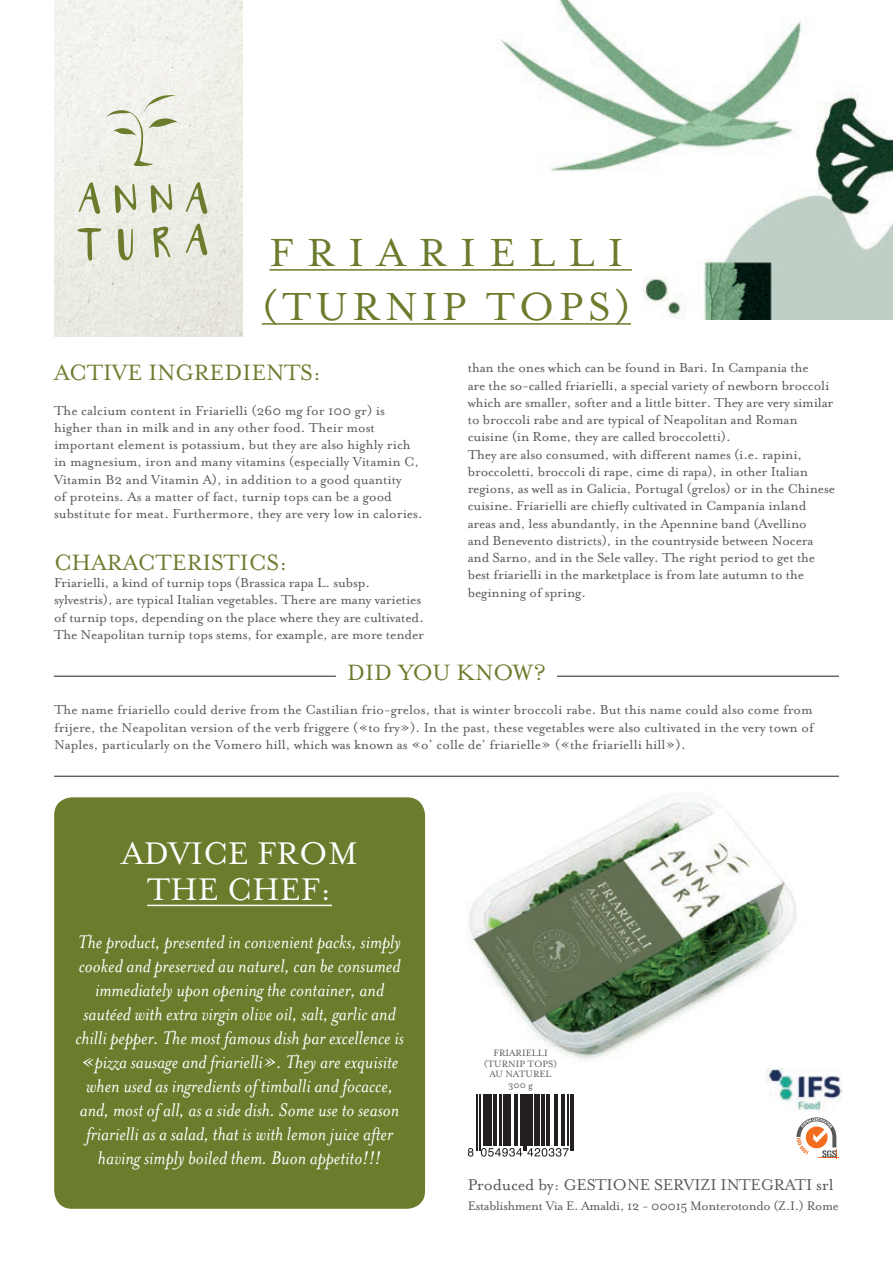
<style>
.page{position:relative;width:893px;height:1263px;background:#fff}
.page>*{position:absolute;margin:0;border:0;box-sizing:border-box;transform-origin:0 0}
.t1{font:45px/54px "Mrs Eaves Roman";letter-spacing:.3em;color:#6b7c2d}
.t2{font:36px/36px "Mrs Eaves Roman";color:#fff;text-align:center}
.t3{font:25.5px "Mrs Eaves Roman";color:#6b7c2d}
.t4{font:25.5px "Mrs Eaves Roman";letter-spacing:-.025em;color:#6b7c2d}
.t5{font:italic 21px/24px "Mrs Eaves";color:#fff;text-align:center}
.t6{font:18px "Mrs Eaves Roman";letter-spacing:-.01em;color:#57585a}
.t7{font:15px/17.2px "Mrs Eaves Roman";letter-spacing:-.01em;color:#57585a}
.t8{font:14.25px "Mrs Eaves Roman";letter-spacing:-.02em;color:#57585a}
.t9{font:10.5px/10.5px "Mrs Eaves Roman";color:#57585a;text-align:center}
</style>
<div class="page">
<img style="left:468px;top:794px;width:329px;height:281px">
<img style="left:54px;top:0;width:189px;height:337px">
<svg style="left:115px;top:184px;width:21px;height:29px"></svg>
<svg style="left:118px;top:228px;width:15px;height:34px"></svg>
<svg style="left:78px;top:182px;width:22px;height:32px"></svg>
<svg style="left:77px;top:227px;width:24px;height:34px"></svg>
<svg style="left:106px;top:93px;width:72px;height:74px;background:#e3e5d8"></svg>
<svg style="left:186px;top:182px;width:22px;height:32px"></svg>
<svg style="left:186px;top:223px;width:22px;height:32px"></svg>
<svg style="left:151px;top:184px;width:21px;height:29px"></svg>
<svg style="left:153px;top:225px;width:17px;height:33px"></svg>
<div style="left:54px;top:797px;width:371px;height:412px;background:#6b7c2d;border-radius:18px"></div>
<img style="left:500px;top:0;width:393px;height:320px">
<hr style="left:147px;top:905px;width:185px;height:1px;background:#fff">
<hr style="left:270px;top:269px;width:362px;height:2px;background:#6b7c2d">
<hr style="left:262px;top:323px;width:369px;height:2px;background:#6b7c2d">
<hr style="left:54px;top:776px;width:785px;height:1px;background:#231f20">
<hr style="left:54px;top:676px;width:282px;height:1px;background:#231f20">
<hr style="left:557px;top:676px;width:282px;height:1px;background:#231f20">
<svg style="left:796px;top:1117px;width:43px;height:42px"></svg>
<hr style="left:477px;top:1094px;width:1px;height:57px;background:#231f20">
<hr style="left:479px;top:1094px;width:1px;height:57px;background:#231f20">
<hr style="left:483px;top:1094px;width:2px;height:52px;background:#231f20">
<hr style="left:486px;top:1094px;width:1px;height:52px;background:#231f20">
<hr style="left:488px;top:1094px;width:3px;height:52px;background:#231f20">
<hr style="left:493px;top:1094px;width:1px;height:52px;background:#231f20">
<hr style="left:495px;top:1094px;width:1px;height:52px;background:#231f20">
<hr style="left:499px;top:1094px;width:2px;height:52px;background:#231f20">
<hr style="left:503px;top:1094px;width:1px;height:52px;background:#231f20">
<hr style="left:505px;top:1094px;width:3px;height:52px;background:#231f20">
<hr style="left:509px;top:1094px;width:1px;height:52px;background:#231f20">
<hr style="left:514px;top:1094px;width:1px;height:52px;background:#231f20">
<hr style="left:516px;top:1094px;width:1px;height:52px;background:#231f20">
<hr style="left:521px;top:1094px;width:2px;height:52px;background:#231f20">
<hr style="left:524px;top:1094px;width:1px;height:57px;background:#231f20">
<hr style="left:526px;top:1094px;width:1px;height:57px;background:#231f20">
<hr style="left:528px;top:1094px;width:1px;height:52px;background:#231f20">
<hr style="left:530px;top:1094px;width:3px;height:52px;background:#231f20">
<hr style="left:535px;top:1094px;width:2px;height:52px;background:#231f20">
<hr style="left:538px;top:1094px;width:2px;height:52px;background:#231f20">
<hr style="left:542px;top:1094px;width:3px;height:52px;background:#231f20">
<hr style="left:547px;top:1094px;width:1px;height:52px;background:#231f20">
<hr style="left:549px;top:1094px;width:1px;height:52px;background:#231f20">
<hr style="left:554px;top:1094px;width:1px;height:52px;background:#231f20">
<hr style="left:556px;top:1094px;width:1px;height:52px;background:#231f20">
<hr style="left:561px;top:1094px;width:1px;height:52px;background:#231f20">
<hr style="left:563px;top:1094px;width:1px;height:52px;background:#231f20">
<hr style="left:567px;top:1094px;width:1px;height:52px;background:#231f20">
<hr style="left:570px;top:1094px;width:1px;height:57px;background:#231f20">
<hr style="left:572px;top:1094px;width:1px;height:57px;background:#231f20">
<svg style="left:468px;top:1148px;width:5px;height:8px"></svg>
<svg style="left:481px;top:1148px;width:88px;height:8px"></svg>
<img style="left:766px;top:1068px;width:75px;height:44px">
<h1 class="t1" style="left:262px;top:226px;width:371px">FRIARIELLI (TURNIP TOPS)</h1>
<h3 class="t3" style="left:54px;top:359px;width:269px">ACTIVE INGREDIENTS:</h3>
<p class="t7" style="left:54px;top:402px;width:370px">The calcium content in Friarielli (260 mg for 100 gr) is higher than in milk and in any other food. Their most important element is potassium, but they are also highly rich in magnesium, iron and many vitamins (especially Vitamin C, Vitamin B2 and Vitamin A), in addition to a good quantity<br>of proteins. As a matter of fact, turnip tops can be a good substitute for meat. Furthermore, they are very low in calories.</p>
<h3 class="t3" style="left:54px;top:548px;width:235px">CHARACTERISTICS:</h3>
<p class="t7" style="left:54px;top:574px;width:372px">Friarielli, a kind of turnip tops (Brassica rapa L. subsp. sylvestris), are typical Italian vegetables. There are many varieties of turnip tops, depending on the place where they are cultivated.<br>The Neapolitan turnip tops stems, for example, are more tender</p>
<p class="t7" style="left:468px;top:359px;width:369px">than the ones which can be found in Bari. In Campania the<br>are the so-called friarielli, a special variety of newborn broccoli which are smaller, softer and a little bitter. They are very similar to broccoli rabe and are typical of Neapolitan and Roman cuisine (in Rome, they are called broccoletti).<br>They are also consumed, with different names (i.e. rapini, broccoletti, broccoli di rape, cime di rapa), in other Italian regions, as well as in Galicia, Portugal (grelos) or in the Chinese cuisine. Friarielli are chiefly cultivated in Campania inland areas and, less abundantly, in the Apennine band (Avellino<br>and Benevento districts), in the countryside between Nocera and Sarno, and in the Sele valley. The right period to get the best friarielli in the marketplace is from late autumn to the beginning of spring.</p>
<h3 class="t4" style="left:347px;top:658px;width:200px">DID YOU KNOW?</h3>
<p class="t7" style="left:54px;top:701px;width:761px;text-align:justify">The name friariello could derive from the Castilian frio-grelos, that is winter broccoli rabe. But this name could also come from frijere, the Neapolitan version of the verb friggere («to fry»). In the past, these vegetables were also cultivated in the very town of Naples, particularly on the Vomero hill, which was known as «o’ colle de’ friarielle» («the friarielli hill»).</p>
<h2 class="t2" style="left:122px;top:836px;width:238px">ADVICE FROM<br>THE CHEF:</h2>
<p class="t5" style="left:75px;top:930px;width:330px">The product, presented in convenient packs, simply cooked and preserved au naturel, can be consumed immediately upon opening the container, and sautéed with extra virgin olive oil, salt, garlic and chilli pepper. The most famous dish par excellence is «pizza sausage and friarielli». They are exquisite when used as ingredients of timballi and focacce, and, most of all, as a side dish. Some use to season friarielli as a salad, that is with lemon juice after having simply boiled them. Buon appetito!!!</p>
<p class="t9" style="left:484px;top:1048px;width:75px">FRIARIELLI (TURNIP TOPS)<br>AU NATUREL<br>300 g</p>
<p class="t6" style="left:468px;top:1175px;width:367px">Produced by: GESTIONE SERVIZI INTEGRATI srl</p>
<p class="t8" style="left:468px;top:1197px;width:373px">Establishment Via E. Amaldi, 12 - 00015 Monterotondo (Z.I.) Rome</p>
</div>
